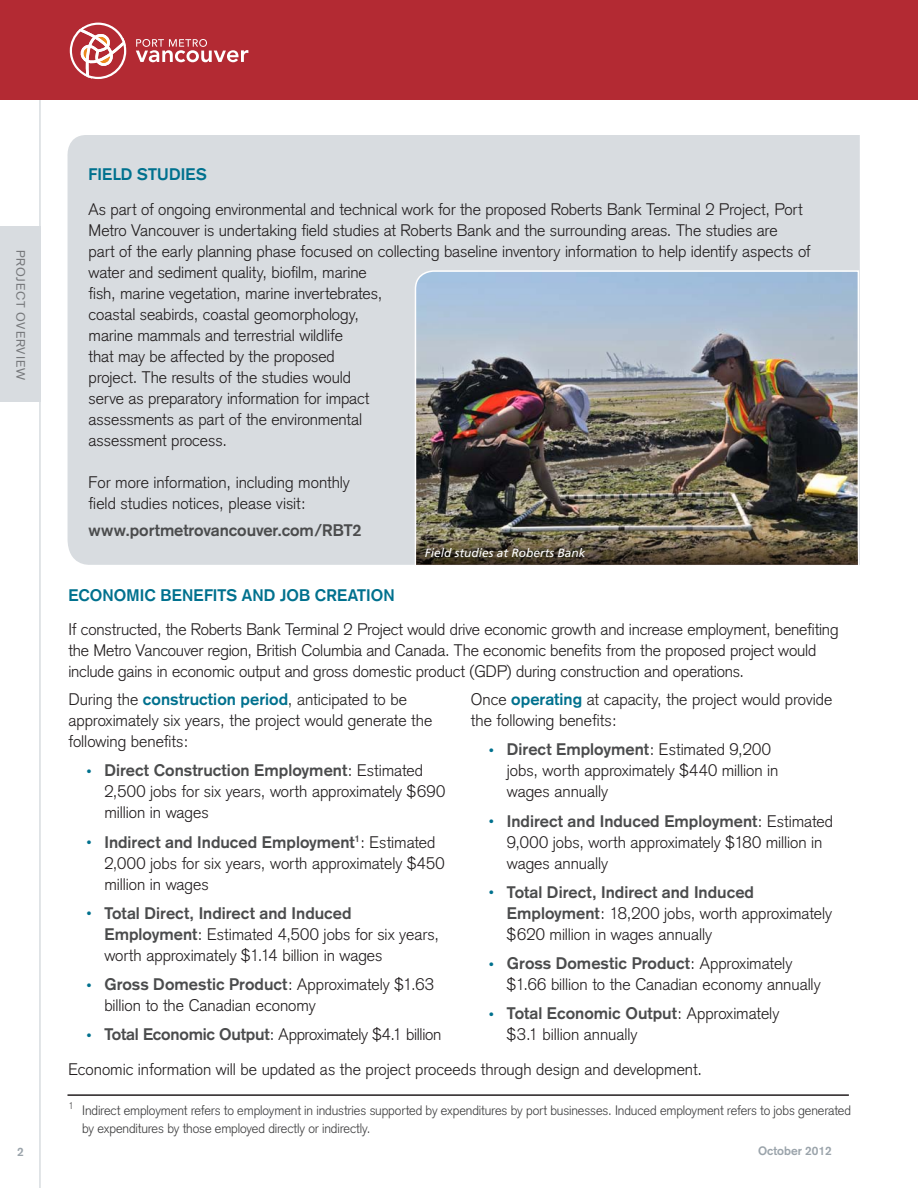
<style>
.page{position:relative;width:918px;height:1188px;background:#fff}
.page>*{position:absolute;margin:0;border:0;box-sizing:border-box;transform-origin:0 0}
.body{font:300 16.5px/21px "Akzidenz Grotesk";letter-spacing:-.005em;color:#231f20}
._2nd_heading{font:700 16.5px "Akzidenz Grotesk";letter-spacing:.01em;color:#00718e}
.body-2{font:700 16.5px "Akzidenz Grotesk";letter-spacing:-.005em;color:#4b4c4d}
.body-3{font:300 13.5px/18px "Akzidenz Grotesk";letter-spacing:-.01em;color:#3e3e3f}
.body-4{font:italic 12px "Frutiger";color:#fff}
.t1{font:12px "Akzidenz Grotesk";letter-spacing:.065em;color:#76787b}
.body-5{font:700 12px "Akzidenz Grotesk";color:#9ba4ab}
.s1{font-weight:700;color:#00718e}
.s2{font-size:10.5px;color:#00718e}
.s3{font-weight:700;color:#4b4c4d}
</style>
<div class="page">
<hr style="left:39px;top:100px;width:2px;height:1088px;background:#e1e4e7">
<div style="left:0;top:0;width:918px;height:100px;background:#b32a33"></div>
<div style="left:0;top:226px;width:41px;height:176px;background:#d8dce0"></div>
<svg style="left:69px;top:22px;width:58px;height:57px"></svg>
<svg style="left:136px;top:39px;width:112px;height:23px"></svg>
<div style="left:67px;top:135px;width:793px;height:430px;background:#d8dce0"></div>
<img style="left:414px;top:270px;width:446px;height:295px">
<hr style="left:68px;top:1094px;width:781px;height:2px;background:#231f20">
<svg style="left:416px;top:534px;width:441px;height:30px;background:#594e3b"></svg>
<p class="t1" style="left:28px;top:250px;width:132px;rotate:90deg">PROJECT OVERVIEW</p>
<p class="body-5" style="left:17px;top:1144px;width:8px">2</p>
<p class="_2nd_heading" style="left:89px;top:165px;width:120px">FIELD STUDIES</p>
<p class="body" style="left:89px;top:199px;width:724px">As part of ongoing environmental and technical work for the proposed Roberts Bank Terminal 2 Project, Port Metro Vancouver is undertaking field studies at Roberts Bank and the surrounding areas. The studies are<br>part of the early planning phase focused on collecting baseline inventory information to help identify aspects of water and sediment quality, biofilm, marine<br>fish, marine vegetation, marine invertebrates,<br>coastal seabirds, coastal geomorphology,<br>marine mammals and terrestrial wildlife<br>that may be affected by the proposed<br>project. The results of the studies would<br>serve as preparatory information for impact<br>assessments as part of the environmental<br>assessment process.</p>
<p class="body" style="left:89px;top:472px;width:263px">For more information, including monthly field studies notices, please visit:</p>
<p class="body-2" style="left:89px;top:521px;width:275px">www.portmetrovancouver.com/RBT2</p>
<p class="body-4" style="left:425px;top:546px;width:162px">Field studies at Roberts Bank</p>
<p class="_2nd_heading" style="left:68px;top:585px;width:328px">ECONOMIC BENEFITS AND JOB CREATION</p>
<p class="body" style="left:68px;top:619px;width:772px">If constructed, the Roberts Bank Terminal 2 Project would drive economic growth and increase employment, benefiting the Metro Vancouver region, British Columbia and Canada. The economic benefits from the proposed project would include gains in economic output and gross domestic product (GDP) during construction and operations.</p>
<p class="body" style="left:68px;top:689px;width:365px">During the <span class="s1">construction period</span>, anticipated to be approximately six years, the project would generate the following benefits:</p>
<p class="body" style="left:104px;top:760px;width:342px;text-indent:-18px"><span class="s2">•</span> <span class="s3">Direct Construction Employment</span>: Estimated<br>2,500 jobs for six years, worth approximately $690 million in wages</p>
<p class="body" style="left:104px;top:832px;width:342px;text-indent:-18px"><span class="s2">•</span> <span class="s3">Indirect and Induced Employment</span><sup>1</sup>: Estimated<br>2,000 jobs for six years, worth approximately $450 million in wages</p>
<p class="body" style="left:104px;top:903px;width:336px;text-indent:-18px"><span class="s2">•</span> <span class="s3">Total Direct, Indirect and Induced<br>Employment</span>: Estimated 4,500 jobs for six years, worth approximately $1.14 billion in wages</p>
<p class="body" style="left:104px;top:974px;width:331px;text-indent:-18px"><span class="s2">•</span> <span class="s3">Gross Domestic Product</span>: Approximately $1.63 billion to the Canadian economy</p>
<p class="body" style="left:86px;top:1024px;width:357px"><span class="s2">•</span> <span class="s3">Total Economic Output</span>: Approximately $4.1 billion</p>
<p class="body" style="left:471px;top:689px;width:363px">Once <span class="s1">operating</span> at capacity, the project would provide the following benefits:</p>
<p class="body" style="left:507px;top:739px;width:273px;text-indent:-18px"><span class="s2">•</span> <span class="s3">Direct Employment</span>: Estimated 9,200 jobs, worth approximately $440 million in wages annually</p>
<p class="body" style="left:507px;top:811px;width:328px;text-indent:-18px"><span class="s2">•</span> <span class="s3">Indirect and Induced Employment</span>: Estimated<br>9,000 jobs, worth approximately $180 million in wages annually</p>
<p class="body" style="left:507px;top:882px;width:327px;text-indent:-18px"><span class="s2">•</span> <span class="s3">Total Direct, Indirect and Induced<br>Employment</span>: 18,200 jobs, worth approximately $620 million in wages annually</p>
<p class="body" style="left:507px;top:953px;width:315px;text-indent:-18px"><span class="s2">•</span> <span class="s3">Gross Domestic Product</span>: Approximately $1.66 billion to the Canadian economy annually</p>
<p class="body" style="left:507px;top:1003px;width:274px;text-indent:-18px"><span class="s2">•</span> <span class="s3">Total Economic Output</span>: Approximately $3.1 billion annually</p>
<p class="body" style="left:68px;top:1059px;width:635px">Economic information will be updated as the project proceeds through design and development.</p>
<p class="body-3" style="left:82px;top:1101px;width:770px;text-indent:-14px"><sup>1</sup> Indirect employment refers to employment in industries supported by expenditures by port businesses. Induced employment refers to jobs generated by expenditures by those employed directly or indirectly.</p>
<p class="body-5" style="left:758px;top:1144px;width:75px">October 2012</p>
</div>
